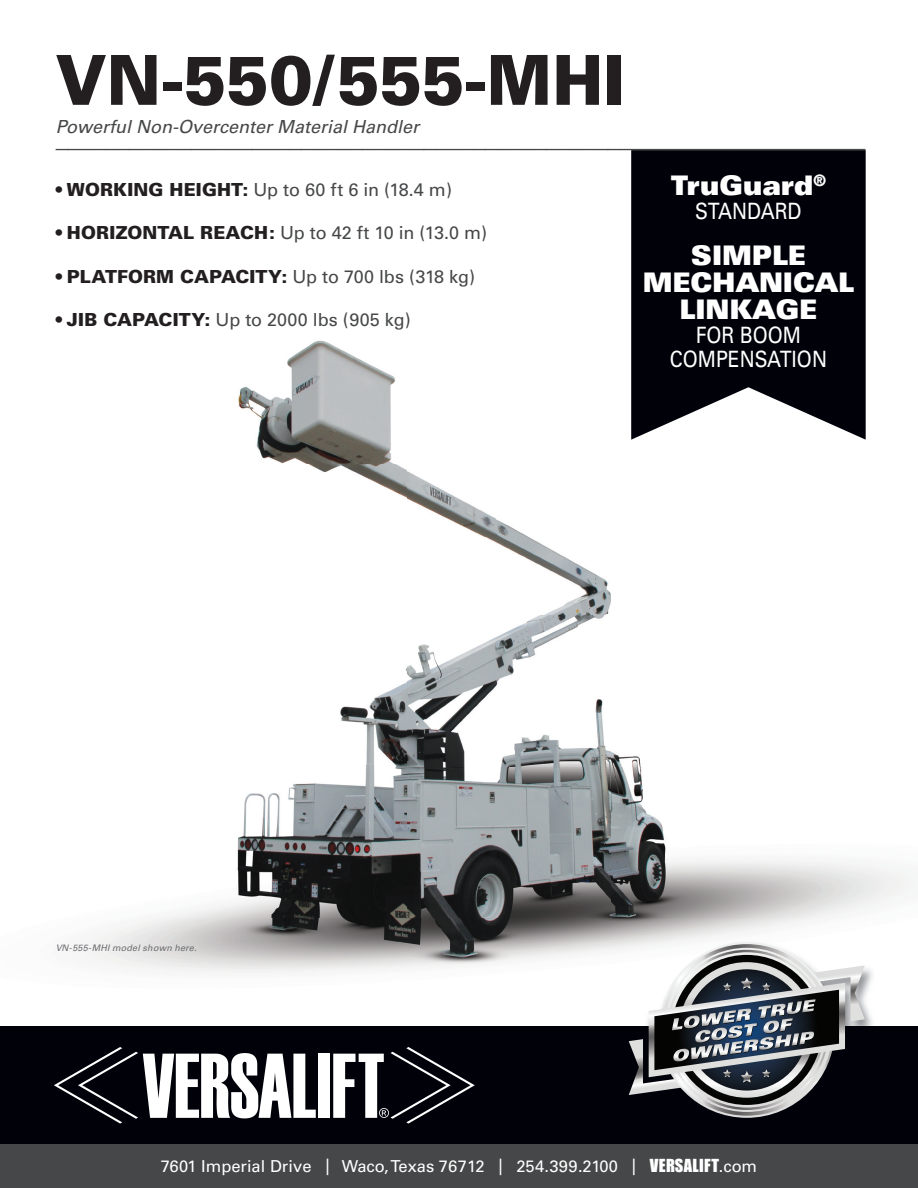
<style>
.page{position:relative;width:918px;height:1188px;background:#fff}
.page>*{position:absolute;margin:0;border:0;box-sizing:border-box;transform-origin:0 0}
.t1{font:900 69px "Univers";color:#231f20;scale:.95 1}
.t2{font:900 expanded 27px/27px "Univers";letter-spacing:-.005em;color:#fff;text-align:center;scale:.8 1}
.t3{font:900 25.5px "Univers";color:#464748}
.t4{font:22.5px/24px "Univers";color:#fff;text-align:center;scale:.86 1}
.t5{font:18px "Univers";letter-spacing:-.005em;color:#464748}
.t6{font:italic 18px "Univers";color:#464748}
.t7{font:900 18px "Univers";color:#231f20}
.t8{font:16.5px "Univers";color:#fff}
.t9{font:italic 9px "Univers";letter-spacing:.02em;color:#6c6d70}
.s1{font-weight:700;color:#231f20}
.s2{font-weight:900;color:#231f20}
.s3{font-weight:700}
.s4{font-weight:400;color:#464748}
.s5{font-family:"Impact"}
</style>
<div class="page">
<div style="left:0;top:1144px;width:918px;height:44px;background:#464748"></div>
<div style="left:0;top:1026px;width:918px;height:118px;background:#010209"></div>
<div style="left:318px;top:1054px;width:12px;height:64px;background:#fff"></div>
<svg style="left:54px;top:1047px;width:262px;height:77px"></svg>
<svg style="left:333px;top:1047px;width:142px;height:77px"></svg>
<img style="left:158px;top:340px;width:757px;height:579px">
<img style="left:88px;top:919px;width:524px;height:55px">
<img style="left:612px;top:919px;width:199px;height:31px">
<svg style="left:631px;top:150px;width:235px;height:290px;background:#181920"></svg>
<img style="left:625px;top:942px;width:247px;height:176px">
<svg style="left:629px;top:944px;width:236px;height:172px"></svg>
<h1 class="t1" style="left:56px;top:37px;width:601px">VN-550/555-MHI</h1>
<p class="t6" style="left:56px;top:116px;width:365px">Powerful Non-Overcenter Material Handler</p>
<h3 class="t3" style="left:56px;top:122px;width:812px">__________________________________________________________________</h3>
<h2 class="t2" style="left:671px;top:172px;width:195px">TruGuard<sup>®</sup></h2>
<p class="t4" style="left:695px;top:199px;width:125px">STANDARD</p>
<h2 class="t2" style="left:643px;top:242px;width:266px">SIMPLE<br>MECHANICAL<br>LINKAGE</h2>
<p class="t4" style="left:670px;top:323px;width:184px">FOR BOOM<br>COMPENSATION</p>
<p class="t5" style="left:56px;top:179px;width:398px"><span class="s1">•</span> <span class="s2">WORKING HEIGHT:</span> Up to 60 ft 6 in (18.4 m)</p>
<p class="t5" style="left:56px;top:222px;width:433px"><span class="s1">•</span> <span class="s2">HORIZONTAL REACH:</span> Up to 42 ft 10 in (13.0 m)</p>
<p class="t7" style="left:56px;top:265px;width:421px"><span class="s3">•</span> PLATFORM CAPACITY: <span class="s4">Up to 700 lbs (318 kg)</span></p>
<p class="t5" style="left:56px;top:309px;width:357px"><span class="s1">•</span> <span class="s2">JIB CAPACITY:</span> Up to 2000 lbs (905 kg)</p>
<p class="t9" style="left:56px;top:942px;width:142px">VN-555-MHI model shown here.</p>
<p class="t8" style="left:161px;top:1157px;width:598px">7601 Imperial Drive | Waco, Texas 76712 | 254.399.2100 | <span class="s5">VERSALIFT</span>.com</p>
</div>
